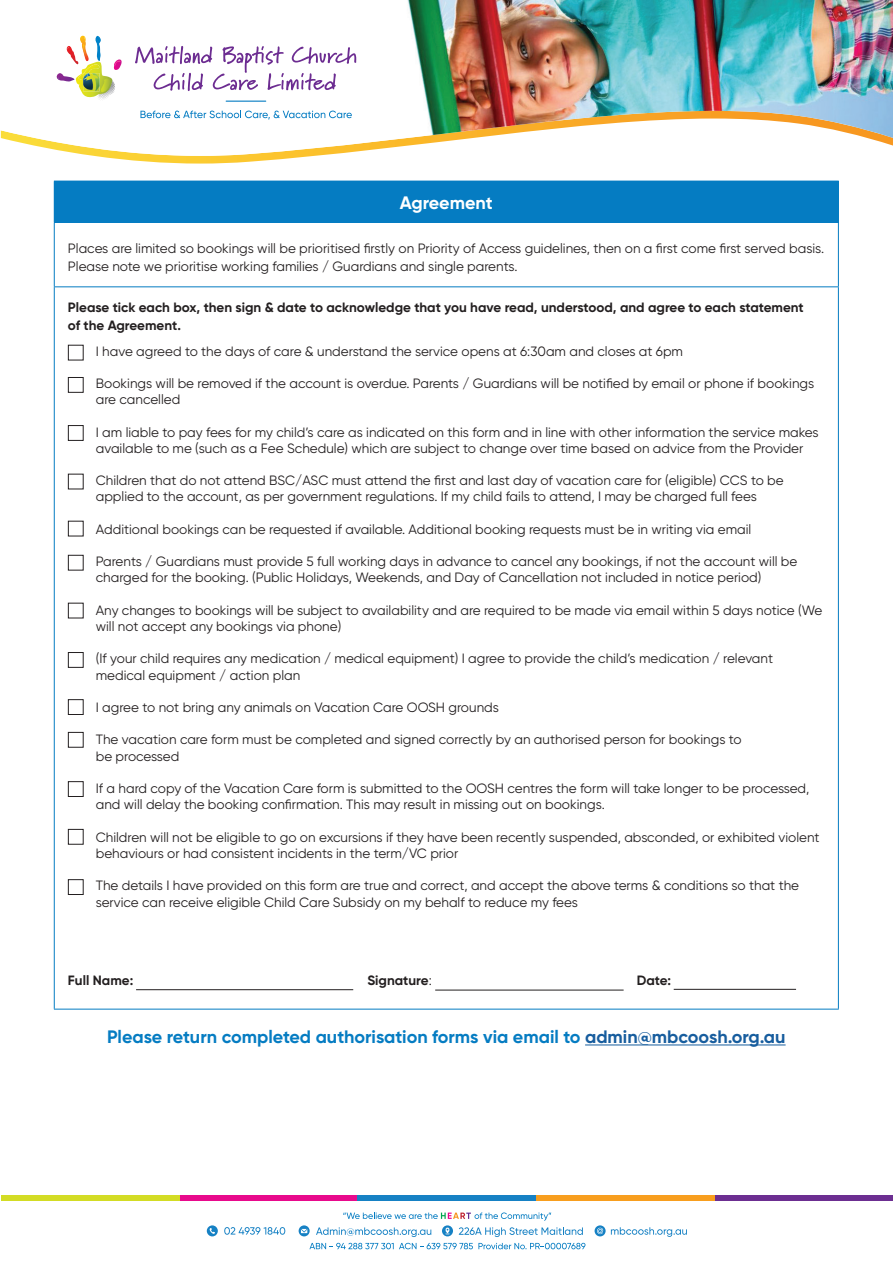
<style>
.page{position:relative;width:893px;height:1263px;background:#fff}
.page>*{position:absolute;margin:0;border:0;box-sizing:border-box;transform-origin:0 0}
.t1{font:700 18px "Gilroy";color:#057cc2}
.t2{font:700 18px "Gilroy";color:#fff}
.t3{font:13.5px/16.2px "Gilroy";color:#231f20}
.t4{font:700 13.5px "Gilroy";color:#231f20}
.s1{font-weight:400}
.s2{color:#175d9e}
</style>
<div class="page">
<svg style="left:95px;top:156px;width:217px;height:8px"></svg>
<img style="left:1px;top:0;width:892px;height:156px">
<svg style="left:135px;top:46px;width:221px;height:45px"></svg>
<img style="left:56px;top:36px;width:67px;height:61px">
<svg style="left:140px;top:110px;width:212px;height:10px"></svg>
<hr style="left:226px;top:101px;width:40px;height:1px;background:#057cc2">
<div style="left:180px;top:1195px;width:179px;height:6px;background:#e80a8c"></div>
<div style="left:358px;top:1195px;width:178px;height:6px;background:#1681c4"></div>
<div style="left:536px;top:1195px;width:179px;height:6px;background:#f89e1e"></div>
<div style="left:715px;top:1195px;width:178px;height:6px;background:#6c2e91"></div>
<div style="left:1px;top:1195px;width:179px;height:6px;background:#d3dc24"></div>
<svg style="left:299px;top:1225px;width:11px;height:11px"></svg>
<svg style="left:207px;top:1225px;width:11px;height:11px"></svg>
<svg style="left:224px;top:1227px;width:61px;height:8px"></svg>
<svg style="left:595px;top:1225px;width:92px;height:12px"></svg>
<svg style="left:309px;top:1243px;width:276px;height:6px"></svg>
<svg style="left:316px;top:1212px;width:267px;height:25px"></svg>
<div style="left:54px;top:181px;width:784px;height:41px;background:#057cc2"></div>
<hr style="left:838px;top:181px;width:1px;height:41px;background:#057cc2">
<hr style="left:54px;top:222px;width:785px;height:1px;background:#057cc2">
<hr style="left:54px;top:223px;width:1px;height:63px;background:#057cc2">
<hr style="left:838px;top:223px;width:1px;height:63px;background:#057cc2">
<hr style="left:54px;top:286px;width:785px;height:1px;background:#057cc2">
<hr style="left:54px;top:287px;width:1px;height:722px;background:#057cc2">
<hr style="left:838px;top:287px;width:1px;height:722px;background:#057cc2">
<hr style="left:54px;top:1009px;width:785px;height:1px;background:#057cc2">
<hr style="left:136px;top:989px;width:217px;height:1px;background:#231f20">
<hr style="left:435px;top:990px;width:189px;height:1px;background:#231f20">
<hr style="left:674px;top:989px;width:122px;height:1px;background:#231f20">
<div style="left:68px;top:377px;width:16px;height:16px;border:1px solid #231f20"></div>
<div style="left:68px;top:425px;width:16px;height:16px;border:1px solid #231f20"></div>
<div style="left:68px;top:474px;width:16px;height:15px;border:1px solid #231f20"></div>
<div style="left:68px;top:521px;width:16px;height:15px;border:1px solid #231f20"></div>
<div style="left:68px;top:555px;width:16px;height:15px;border:1px solid #231f20"></div>
<div style="left:68px;top:603px;width:16px;height:15px;border:1px solid #231f20"></div>
<div style="left:68px;top:652px;width:16px;height:16px;border:1px solid #231f20"></div>
<div style="left:68px;top:699px;width:16px;height:16px;border:1px solid #231f20"></div>
<div style="left:68px;top:732px;width:16px;height:16px;border:1px solid #231f20"></div>
<div style="left:68px;top:781px;width:16px;height:16px;border:1px solid #231f20"></div>
<div style="left:68px;top:829px;width:16px;height:16px;border:1px solid #231f20"></div>
<hr style="left:585px;top:1044px;width:201px;height:1px;background:#175d9e">
<div style="left:68px;top:879px;width:16px;height:16px;border:1px solid #231f20"></div>
<p class="t2" style="left:400px;top:191px;width:95px">Agreement</p>
<p class="t3" style="left:68px;top:239px;width:758px;line-height:18px">Places are limited so bookings will be prioritised firstly on Priority of Access guidelines, then on a first come first served basis.<br>Please note we prioritise working families / Guardians and single parents.</p>
<p class="t4" style="left:68px;top:298px;width:737px">Please tick each box, then sign &amp; date to acknowledge that you have read, understood, and agree to each statement</p>
<p class="t4" style="left:68px;top:316px;width:115px">of the Agreement.</p>
<p class="t3" style="left:96px;top:343px;width:589px">I have agreed to the days of care &amp; understand the service opens at 6:30am and closes at 6pm</p>
<p class="t3" style="left:96px;top:375px;width:720px">Bookings will be removed if the account is overdue. Parents / Guardians will be notified by email or phone if bookings are cancelled</p>
<p class="t3" style="left:96px;top:424px;width:724px">I am liable to pay fees for my child’s care as indicated on this form and in line with other information the service makes available to me (such as a Fee Schedule) which are subject to change over time based on advice from the Provider</p>
<p class="t3" style="left:96px;top:472px;width:689px">Children that do not attend BSC/ASC must attend the first and last day of vacation care for (eligible) CCS to be applied to the account, as per government regulations. If my child fails to attend, I may be charged full fees</p>
<p class="t3" style="left:96px;top:521px;width:657px">Additional bookings can be requested if available. Additional booking requests must be in writing via email</p>
<p class="t3" style="left:96px;top:553px;width:703px">Parents / Guardians must provide 5 full working days in advance to cancel any bookings, if not the account will be charged for the booking. (Public Holidays, Weekends, and Day of Cancellation not included in notice period)</p>
<p class="t3" style="left:96px;top:602px;width:728px">Any changes to bookings will be subject to availability and are required to be made via email within 5 days notice (We will not accept any bookings via phone)</p>
<p class="t3" style="left:96px;top:650px;width:679px">(If your child requires any medication / medical equipment) I agree to provide the child’s medication / relevant medical equipment / action plan</p>
<p class="t3" style="left:96px;top:699px;width:405px">I agree to not bring any animals on Vacation Care OOSH grounds</p>
<p class="t3" style="left:96px;top:731px;width:647px">The vacation care form must be completed and signed correctly by an authorised person for bookings to</p>
<p class="t3" style="left:96px;top:748px;width:85px">be processed</p>
<p class="t3" style="left:96px;top:780px;width:715px">If a hard copy of the Vacation Care form is submitted to the OOSH centres the form will take longer to be processed, and will delay the booking confirmation. This may result in missing out on bookings.</p>
<p class="t3" style="left:96px;top:829px;width:725px">Children will not be eligible to go on excursions if they have been recently suspended, absconded, or exhibited violent behaviours or had consistent incidents in the term/VC prior</p>
<p class="t3" style="left:96px;top:877px;width:705px">The details I have provided on this form are true and correct, and accept the above terms &amp; conditions so that the service can receive eligible Child Care Subsidy on my behalf to reduce my fees</p>
<p class="t4" style="left:68px;top:972px;width:67px">Full Name:</p>
<p class="t4" style="left:367px;top:972px;width:66px">Signature<span class="s1">:</span></p>
<p class="t4" style="left:637px;top:972px;width:36px">Date:</p>
<p class="t1" style="left:107px;top:1025px;width:680px">Please return completed authorisation forms via email to <span class="s2">admin@mbcoosh.org.au</span></p>
</div>
